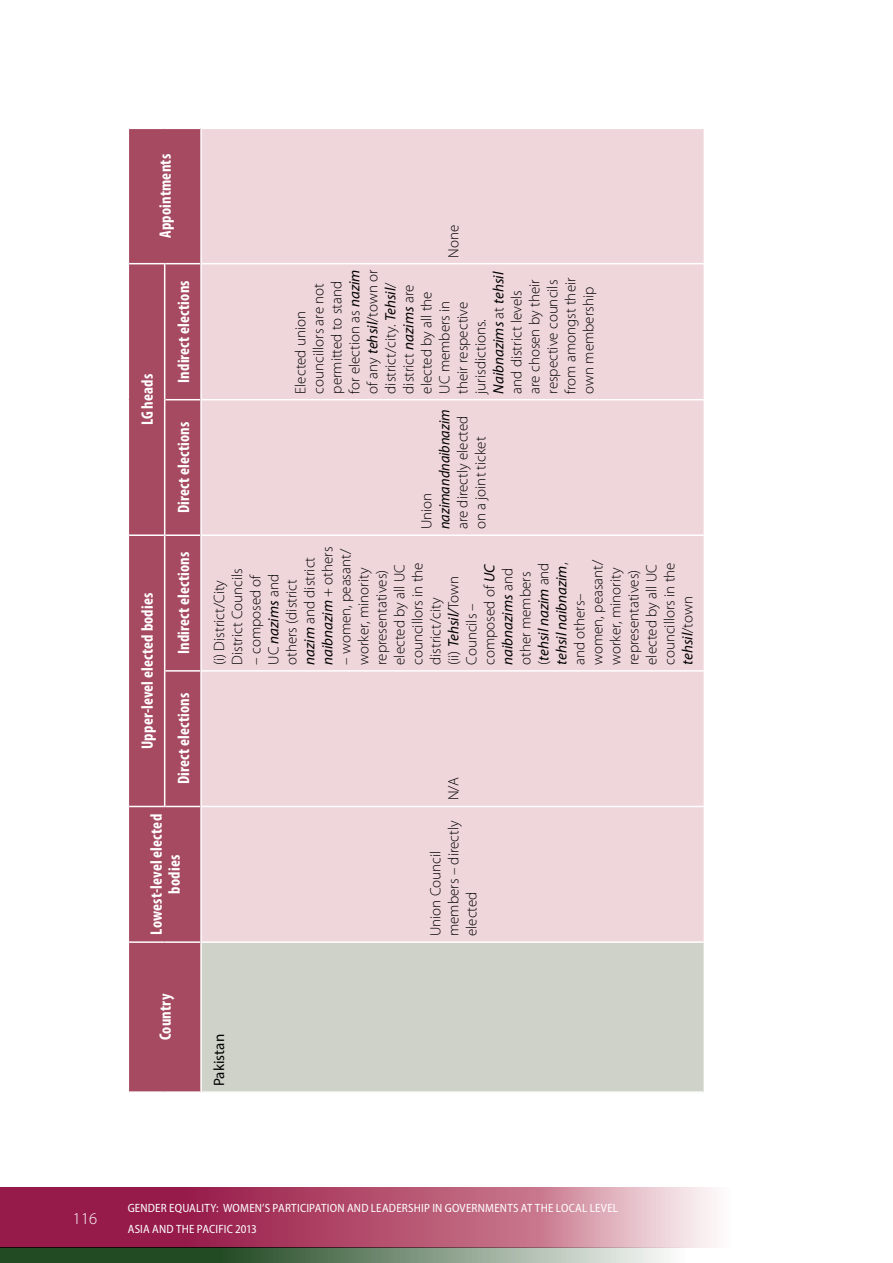
<style>
.page{position:relative;width:893px;height:1263px;background:#fff}
.page>*{position:absolute;margin:0;border:0;box-sizing:border-box;transform-origin:0 0}
.t1{font:700 condensed 16.5px/18px "Myriad Pro";letter-spacing:.01em;color:#fff;text-align:center}
.t2{font:300 16.5px "Myriad Pro";color:#fff}
.t3{font:300 15px/18px "Myriad Pro";color:#000}
.t4{font:italic 15px "Myriad Pro";color:#000;scale:.95 1}
.t5{font:15px "Myriad Pro";color:#000}
.t6{font:semi-condensed 12px/21px "Myriad Pro";letter-spacing:.015em;color:#fff}
.s1{font-weight:400;font-style:italic}
</style>
<div class="page">
<svg style="left:0;top:1188px;width:715px;height:59px;background:#b65978"></svg>
<svg style="left:0;top:1247px;width:685px;height:16px;background:#6a8169"></svg>
<div style="left:129px;top:129px;width:71px;height:962px;background:#a64a62"></div>
<div style="left:201px;top:942px;width:503px;height:150px;background:#cfd2c8"></div>
<div style="left:202px;top:129px;width:502px;height:812px;background:#efd6db"></div>
<hr style="left:129px;top:806px;width:35px;height:1px;background:#fff">
<hr style="left:129px;top:534px;width:35px;height:2px;background:#fff">
<hr style="left:129px;top:263px;width:35px;height:1px;background:#fff">
<hr style="left:164px;top:671px;width:1px;height:136px;background:#fff">
<hr style="left:165px;top:806px;width:35px;height:1px;background:#fff">
<hr style="left:164px;top:535px;width:1px;height:136px;background:#fff">
<hr style="left:165px;top:670px;width:35px;height:2px;background:#fff">
<hr style="left:164px;top:400px;width:1px;height:135px;background:#fff">
<hr style="left:165px;top:534px;width:35px;height:2px;background:#fff">
<hr style="left:164px;top:263px;width:1px;height:137px;background:#fff">
<hr style="left:165px;top:399px;width:35px;height:1px;background:#fff">
<hr style="left:165px;top:263px;width:35px;height:1px;background:#fff">
<hr style="left:202px;top:806px;width:502px;height:1px;background:#fff">
<hr style="left:202px;top:670px;width:502px;height:2px;background:#fff">
<hr style="left:202px;top:534px;width:502px;height:2px;background:#fff">
<hr style="left:202px;top:399px;width:502px;height:1px;background:#fff">
<hr style="left:202px;top:263px;width:502px;height:1px;background:#fff">
<hr style="left:129px;top:941px;width:36px;height:2px;background:#fff">
<hr style="left:165px;top:941px;width:35px;height:2px;background:#fff">
<hr style="left:202px;top:1091px;width:502px;height:2px;background:#fff">
<hr style="left:202px;top:941px;width:502px;height:2px;background:#fff">
<hr style="left:200px;top:942px;width:2px;height:151px;background:#fff">
<p class="t1" style="left:156px;top:238px;width:85px;rotate:-90deg">Appointments</p>
<p class="t1" style="left:138px;top:425px;width:53px;rotate:-90deg">LG heads</p>
<p class="t1" style="left:138px;top:749px;width:158px;rotate:-90deg">Upper-level elected bodies</p>
<p class="t1" style="left:174px;top:383px;width:104px;rotate:-90deg">Indirect elections</p>
<p class="t1" style="left:174px;top:513px;width:93px;rotate:-90deg">Direct elections</p>
<p class="t1" style="left:174px;top:654px;width:104px;rotate:-90deg">Indirect elections</p>
<p class="t1" style="left:174px;top:784px;width:93px;rotate:-90deg">Direct elections</p>
<p class="t1" style="left:147px;top:934px;width:122px;rotate:-90deg">Lowest-level elected bodies</p>
<p class="t1" style="left:156px;top:1040px;width:48px;rotate:-90deg">Country</p>
<p class="t3" style="left:444px;top:258px;width:34px;rotate:-90deg">None</p>
<p class="t3" style="left:291px;top:394px;width:126px;rotate:-90deg">Elected union councillors are not permitted to stand for election as <span class="s1">nazim </span>of any <span class="s1">tehsil</span>/town or district/city. <span class="s1">Tehsil</span>/ district <span class="s1">nazims</span> are elected by all the<br>UC members in their respective jurisdictions.<br><span class="s1">Naibnazims</span> at <span class="s1">tehsil </span>and district levels are chosen by their respective councils from amongst their own membership</p>
<p class="t4" style="left:435px;top:529px;width:128px;rotate:-90deg">nazimandnaibnazim</p>
<p class="t3" style="left:453px;top:529px;width:115px;rotate:-90deg">are directly elected on a joint ticket</p>
<p class="t3" style="left:417px;top:529px;width:38px;rotate:-90deg">Union</p>
<p class="t3" style="left:246px;top:665px;width:120px;rotate:-90deg">– composed of<br>UC <span class="s1">nazims</span> and others (district <span class="s1">nazim</span> and district <span class="s1">naibnazim</span> + others</p>
<p class="t3" style="left:336px;top:665px;width:117px;rotate:-90deg">– women, peasant/ worker, minority representatives) elected by all UC councillors in the district/city<br>(ii) <span class="s1">Tehsil/</span>Town<br>Councils – composed of <span class="s1">UC naibnazims</span> and other members (<span class="s1">tehsil nazim</span> and <span class="s1">tehsil naibnazim</span>, and others– women, peasant/ worker, minority representatives) elected by all UC councillors in the <span class="s1">tehsil</span>/town</p>
<p class="t3" style="left:210px;top:665px;width:98px;rotate:-90deg">(i) District/City<br>District Councils</p>
<p class="t3" style="left:444px;top:800px;width:25px;rotate:-90deg">N/A</p>
<p class="t5" style="left:210px;top:1086px;width:54px;rotate:-90deg">Pakistan</p>
<p class="t3" style="left:426px;top:936px;width:117px;rotate:-90deg">Union Council members – directly elected</p>
<p class="t2" style="left:73px;top:1208px;width:26px">116</p>
<p class="t6" style="left:128px;top:1197px;width:492px">GENDER EQUALITY: WOMEN’S PARTICIPATION AND LEADERSHIP IN GOVERNMENTS AT THE LOCAL LEVEL<br>ASIA AND THE PACIFIC 2013</p>
</div>
